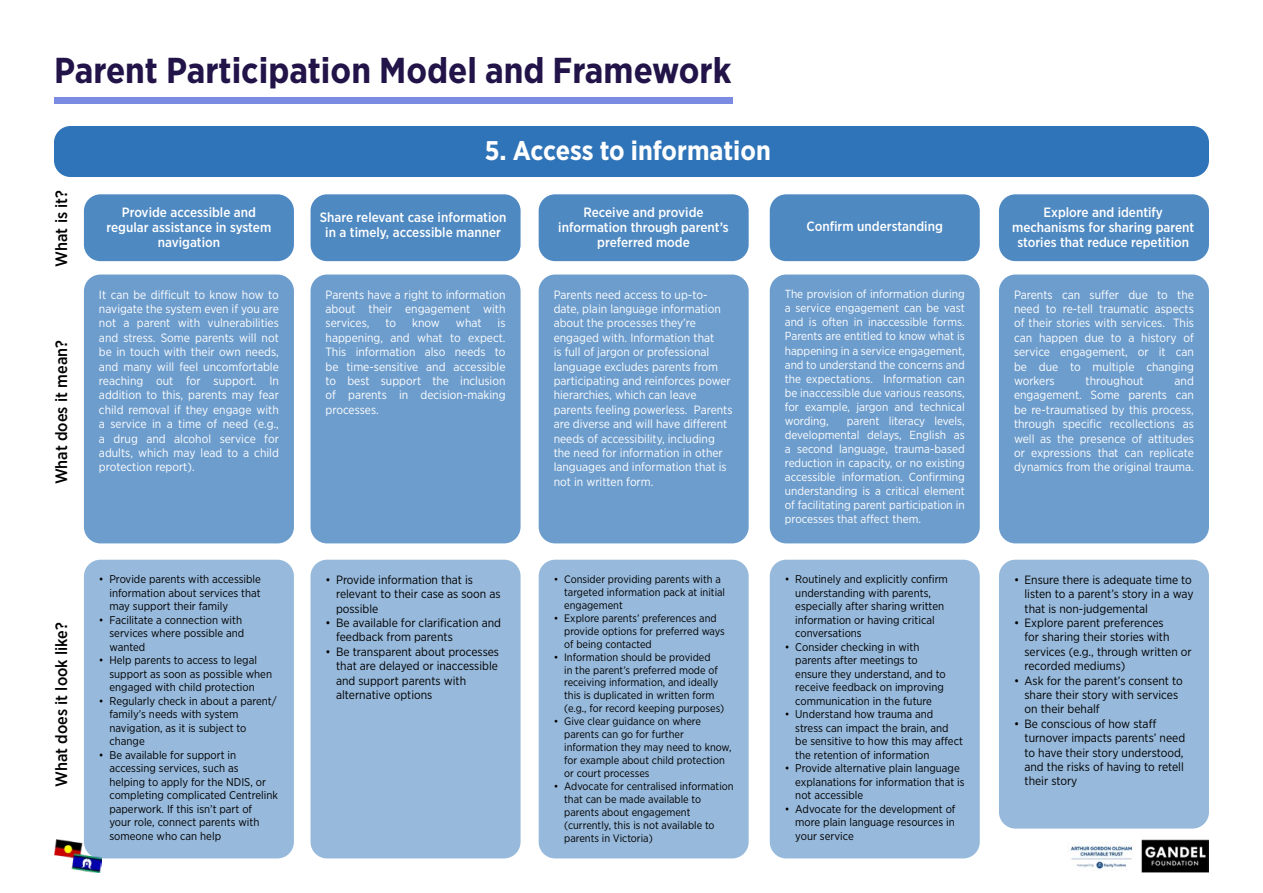
<style>
.page{position:relative;width:1263px;height:893px;background:#fff}
.page>*{position:absolute;margin:0;border:0;box-sizing:border-box;transform-origin:0 0}
.t1{font:700 36px "Gotham Narrow";color:#221449}
.t2{font:700 27px "Gotham Narrow";color:#fff}
.t3{font:500 16.5px "Gotham Narrow";color:#000}
.t4{font:500 13.5px/15px "Gotham Narrow";color:#fff;text-align:center}
.t5{font:12px/14.4px "Gotham Narrow";color:#fff;text-align:justify}
.t6{font:12px/14.4px "Gotham Narrow";color:#000}
.t7{font:11.7px/14.1px "Gotham Narrow";color:#fff;text-align:justify}
.t8{font:11.25px/13.5px "Gotham Narrow";color:#000}
.t9{font:10.8px/12.9px "Gotham Narrow";color:#000}
</style>
<div class="page">
<img style="left:1069px;top:843px;width:64px;height:27px">
<img style="left:1141px;top:840px;width:68px;height:33px">
<img style="left:54px;top:840px;width:47px;height:33px">
<div style="left:54px;top:97px;width:678px;height:7px;background:#7b8be2"></div>
<div style="left:54px;top:126px;width:1155px;height:51px;background:#2f74b8;border-radius:16px"></div>
<div style="left:84px;top:194px;width:210px;height:67px;background:#4e89c2;border-radius:16px"></div>
<div style="left:84px;top:275px;width:210px;height:268px;background:#6d9dcd;border-radius:16px"></div>
<div style="left:310px;top:194px;width:210px;height:67px;background:#4e89c2;border-radius:16px"></div>
<div style="left:539px;top:194px;width:210px;height:67px;background:#4e89c2;border-radius:16px"></div>
<div style="left:770px;top:194px;width:210px;height:67px;background:#4e89c2;border-radius:16px"></div>
<div style="left:999px;top:194px;width:210px;height:67px;background:#4e89c2;border-radius:16px"></div>
<div style="left:310px;top:275px;width:210px;height:268px;background:#6d9dcd;border-radius:16px"></div>
<div style="left:539px;top:275px;width:210px;height:268px;background:#6d9dcd;border-radius:16px"></div>
<div style="left:770px;top:275px;width:210px;height:268px;background:#6d9dcd;border-radius:16px"></div>
<div style="left:999px;top:275px;width:210px;height:268px;background:#6d9dcd;border-radius:16px"></div>
<div style="left:310px;top:560px;width:210px;height:298px;background:#97b9db;border-radius:16px"></div>
<div style="left:84px;top:560px;width:210px;height:298px;background:#97b9db;border-radius:16px"></div>
<div style="left:539px;top:560px;width:210px;height:298px;background:#97b9db;border-radius:16px"></div>
<div style="left:770px;top:560px;width:210px;height:298px;background:#97b9db;border-radius:16px"></div>
<div style="left:999px;top:560px;width:210px;height:269px;background:#97b9db;border-radius:16px"></div>
<h1 class="t1" style="left:54px;top:47px;width:679px">Parent Participation Model and Framework</h1>
<h3 class="t3" style="left:51px;top:267px;width:78px;rotate:-90deg">What is it?</h3>
<h3 class="t3" style="left:51px;top:484px;width:145px;rotate:-90deg">What does it mean?</h3>
<p class="t4" style="left:107px;top:204px;width:166px">Provide accessible and regular assistance in system navigation</p>
<p class="t5" style="left:99px;top:287px;width:181px">It can be difficult to know how to navigate the system even if you are not a parent with vulnerabilities and stress. Some parents will not be in touch with their own needs, and many will feel uncomfortable reaching out for support. In addition to this, parents may fear child removal if they engage with a service in a time of need (e.g., a drug and alcohol service for adults, which may lead to a child protection report).</p>
<h3 class="t3" style="left:51px;top:787px;width:166px;rotate:-90deg">What does it look like?</h3>
<p class="t8" style="left:109px;top:572px;width:153px;text-align:justify;text-indent:-10px">• Provide parents with accessible information about services that may support their family</p>
<p class="t8" style="left:109px;top:613px;width:136px;text-indent:-10px">• Facilitate a connection with services where possible and wanted</p>
<p class="t8" style="left:109px;top:653px;width:164px;text-indent:-10px">• Help parents to access to legal support as soon as possible when engaged with child protection</p>
<p class="t8" style="left:109px;top:694px;width:169px;text-indent:-10px">• Regularly check in about a parent/ family’s needs with system navigation, as it is subject to change</p>
<p class="t8" style="left:109px;top:748px;width:170px;text-indent:-10px">• Be available for support in accessing services, such as<br>helping to apply for the NDIS, or completing complicated Centrelink paperwork. If this isn’t part of<br>your role, connect parents with someone who can help</p>
<h2 class="t2" style="left:485px;top:133px;width:288px">5. Access to information</h2>
<p class="t4" style="left:320px;top:210px;width:188px">Share relevant case information in a timely, accessible manner</p>
<p class="t4" style="left:558px;top:204px;width:172px">Receive and provide information through parent’s preferred mode</p>
<p class="t4" style="left:807px;top:218px;width:138px">Confirm understanding</p>
<p class="t5" style="left:326px;top:287px;width:181px">Parents have a right to information about their engagement with services,</p>
<p class="t5" style="left:385px;top:316px;width:12px">to</p>
<p class="t5" style="left:412px;top:316px;width:29px">know</p>
<p class="t5" style="left:456px;top:316px;width:27px">what</p>
<p class="t5" style="left:326px;top:316px;width:181px;text-indent:172px">is happening, and what to expect.<br>This information also needs to be time-sensitive and accessible to best support the inclusion of parents in decision-making processes.</p>
<p class="t6" style="left:336px;top:572px;width:166px;text-indent:-10px">• Provide information that is relevant to their case as soon as possible</p>
<p class="t6" style="left:336px;top:615px;width:166px;text-indent:-10px">• Be available for clarification and feedback from parents</p>
<p class="t6" style="left:336px;top:644px;width:164px;text-indent:-10px">• Be transparent about processes that are delayed or inaccessible and support parents with alternative options</p>
<p class="t5" style="left:554px;top:287px;width:180px;text-align:left">Parents need access to up-to&shy;date, plain language information about the processes they’re engaged with. Information that<br>is full of jargon or professional language excludes parents from participating and reinforces power hierarchies, which can leave parents feeling powerless. Parents are diverse and will have different needs of accessibility, including the need for information in other languages and information that is not in written form.</p>
<p class="t7" style="left:785px;top:287px;width:181px">The provision of information during a service engagement can be vast and is often in inaccessible forms.<br>Parents are entitled to know what is happening in a service engagement, and to understand the concerns and the expectations. Information can be inaccessible due various reasons, for example, jargon and technical wording,</p>
<p class="t7" style="left:785px;top:413px;width:181px;text-indent:62px">parent literacy levels, developmental delays, English as a second language, trauma-based reduction in capacity, or no existing accessible information. Confirming understanding is a critical element of facilitating parent participation in processes that affect them.</p>
<p class="t9" style="left:564px;top:572px;width:162px;text-indent:-10px">• Consider providing parents with a targeted information pack at initial engagement</p>
<p class="t9" style="left:564px;top:611px;width:162px;text-indent:-10px">• Explore parents’ preferences and provide options for preferred ways of being contacted</p>
<p class="t9" style="left:564px;top:650px;width:162px;text-indent:-10px">• Information should be provided<br>in the parent’s preferred mode of receiving information, and ideally this is duplicated in written form (e.g., for record keeping purposes)</p>
<p class="t9" style="left:564px;top:715px;width:169px;text-indent:-10px">• Give clear guidance on where parents can go for further information they may need to know, for example about child protection or court processes</p>
<p class="t9" style="left:564px;top:780px;width:171px;text-indent:-10px">• Advocate for centralised information that can be made available to parents about engagement (currently, this is not available to parents in Victoria)</p>
<p class="t8" style="left:795px;top:572px;width:154px;text-indent:-10px">• Routinely and explicitly confirm understanding with parents, especially after sharing written information or having critical conversations</p>
<p class="t8" style="left:795px;top:640px;width:152px;text-indent:-10px">• Consider checking in with parents after meetings to ensure they understand, and to receive feedback on improving communication in the future</p>
<p class="t8" style="left:795px;top:707px;width:169px;text-indent:-10px">• Understand how trauma and stress can impact the brain, and be sensitive to how this may affect the retention of information</p>
<p class="t8" style="left:795px;top:761px;width:171px;text-indent:-10px">• Provide alternative plain language explanations for information that is not accessible</p>
<p class="t8" style="left:795px;top:802px;width:162px;text-align:justify;text-indent:-10px">• Advocate for the development of more plain language resources in your service</p>
<p class="t4" style="left:1012px;top:204px;width:184px">Explore and identify mechanisms for sharing parent stories that reduce repetition</p>
<p class="t5" style="left:1014px;top:287px;width:181px">Parents can suffer due to the need to re-tell traumatic aspects of their stories with services. This can happen due to a history of service engagement, or it can be due to multiple changing workers</p>
<p class="t5" style="left:1014px;top:373px;width:181px;text-indent:161px">and engagement. Some parents can be re-traumatised by this process, through specific recollections as well as the presence of attitudes or expressions that can replicate dynamics from the original trauma.</p>
<p class="t5" style="left:1085px;top:373px;width:60px">throughout</p>
<p class="t6" style="left:1024px;top:572px;width:170px;text-indent:-10px">• Ensure there is adequate time to listen to a parent’s story in a way that is non-judgemental</p>
<p class="t6" style="left:1024px;top:615px;width:169px;text-indent:-10px">• Explore parent preferences<br>for sharing their stories with services (e.g., through written or recorded mediums)</p>
<p class="t6" style="left:1024px;top:673px;width:160px;text-indent:-10px">• Ask for the parent’s consent to share their story with services on their behalf</p>
<p class="t6" style="left:1024px;top:716px;width:162px;text-indent:-10px">• Be conscious of how staff turnover impacts parents’ need to have their story understood, and the risks of having to retell their story</p>
</div>
